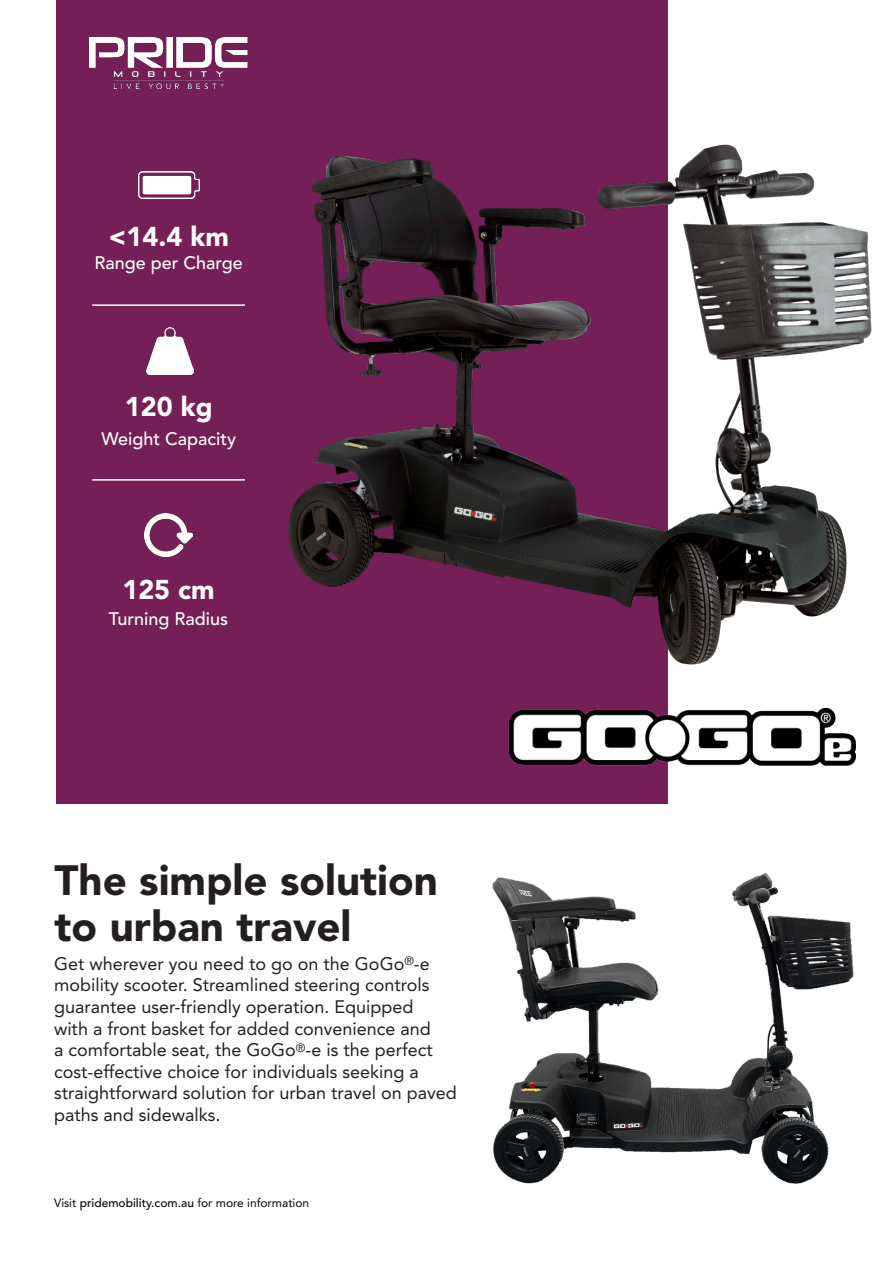
<style>
.page{position:relative;width:893px;height:1263px;background:#fff}
.page>*{position:absolute;margin:0;border:0;box-sizing:border-box;transform-origin:0 0}
.Description_Heading{font:900 42px/46.5px "Avenir LT Std";color:#231f20}
.t1{font:900 27px "Avenir LT Std";color:#fff}
.Description{font:18px/21.6px "Avenir LT Std";color:#231f20}
.Front_Page_Specs{font:500 18px "Avenir LT Std";color:#fff}
.Notes{font:12px "Avenir LT Std";color:#040503}
.s1{font-weight:500}
</style>
<div class="page">
<div style="left:57px;top:0;width:611px;height:803px;background:#751f57"></div>
<img style="left:492px;top:872px;width:362px;height:312px">
<img style="left:138px;top:171px;width:61px;height:27px">
<img style="left:146px;top:328px;width:47px;height:46px">
<img style="left:145px;top:513px;width:48px;height:43px">
<hr style="left:92px;top:304px;width:153px;height:2px;background:#fff">
<img style="left:288px;top:144px;width:584px;height:521px">
<img style="left:510px;top:708px;width:345px;height:57px">
<img style="left:90px;top:38px;width:158px;height:50px">
<hr style="left:92px;top:479px;width:153px;height:2px;background:#fff">
<p class="t1" style="left:109px;top:221px;width:122px">&lt;14.4 km</p>
<p class="Front_Page_Specs" style="left:94px;top:253px;width:150px">Range per Charge</p>
<p class="t1" style="left:125px;top:390px;width:89px">120 kg</p>
<p class="Front_Page_Specs" style="left:102px;top:429px;width:136px">Weight Capacity</p>
<p class="t1" style="left:122px;top:573px;width:94px">125 cm</p>
<p class="Front_Page_Specs" style="left:109px;top:608px;width:121px">Turning Radius</p>
<p class="Description_Heading" style="left:55px;top:857px;width:385px">The simple solution to urban travel</p>
<p class="Description" style="left:54px;top:953px;width:404px">Get wherever you need to go on the GoGo<sup>®</sup>-e mobility scooter. Streamlined steering controls guarantee user-friendly operation. Equipped<br>with a front basket for added convenience and<br>a comfortable seat, the GoGo<sup>®</sup>-e is the perfect cost-effective choice for individuals seeking a straightforward solution for urban travel on paved paths and sidewalks.</p>
<p class="Notes" style="left:54px;top:1196px;width:257px">Visit <span class="s1">pridemobility.com.au</span> for more information</p>
</div>
